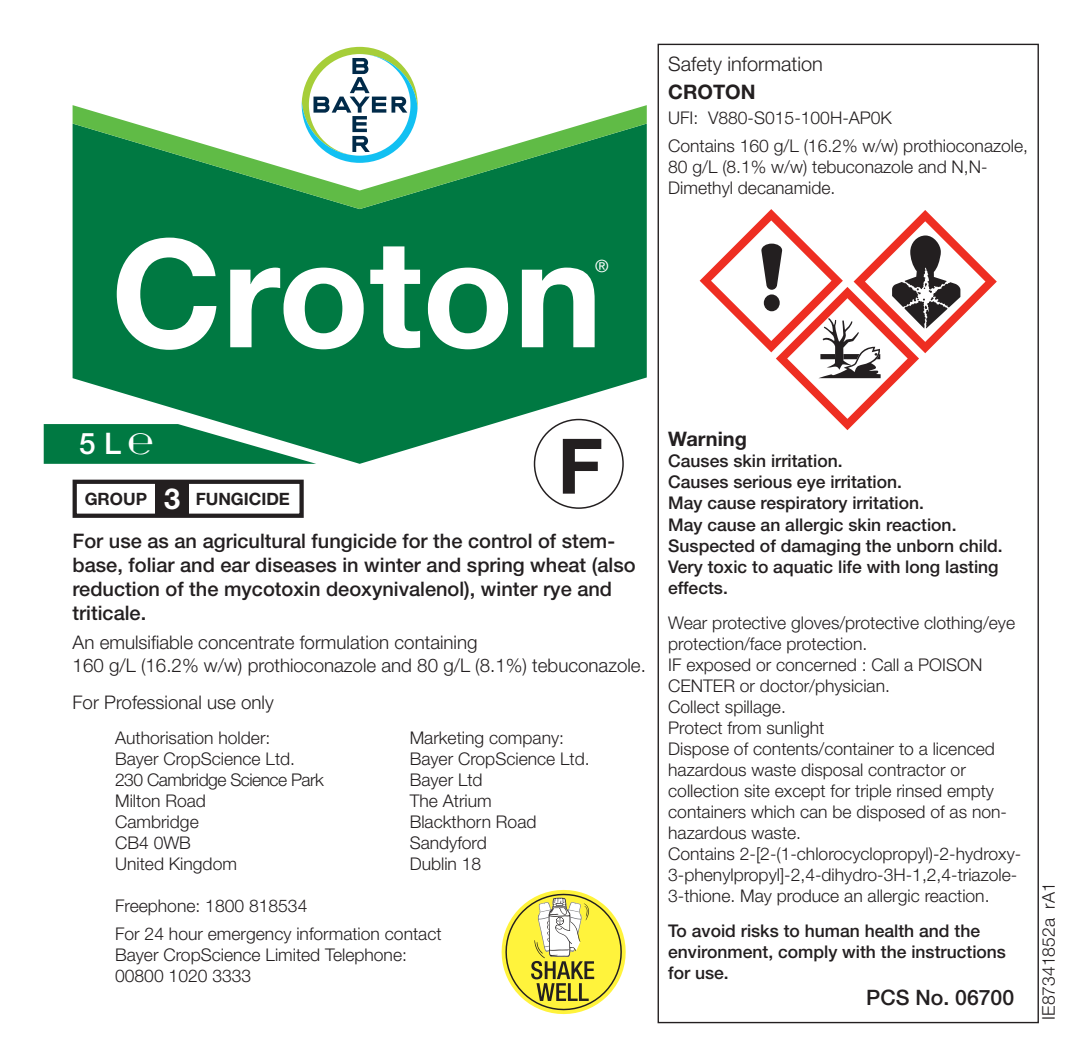
<style>
.page{position:relative;width:1084px;height:1064px;background:#fff}
.page>*{position:absolute;margin:0;border:0;box-sizing:border-box;transform-origin:0 0}
.t1{font:700 150px "Helvetica Neue LT Std";color:#fff}
.t2{font:500 29.75px "Helvetica Neue LT Std";color:#fff}
.t3{font:700 29px "Helvetica Neue LT Std";color:#fff}
.t4{font:500 21.25px "Helvetica Neue LT Std";color:#231f20}
.t5{font:500 20px/24px "Helvetica Neue LT Std";color:#231f20}
.t6{font:300 20px "Helvetica Neue LT Std";color:#231f20}
.t7{font:700 20px "Helvetica Neue LT Std";color:#231f20}
.t8{font:300 18.75px/22.5px "Helvetica Neue LT Std";color:#231f20}
.t9{font:300 17.5px/21px "Helvetica Neue LT Std";color:#231f20}
.t10{font:500 17.5px/21px "Helvetica Neue LT Std";color:#231f20}
.t11{font:300 17.5px "Helvetica Neue LT Std";letter-spacing:-.03em;color:#231f20}
.t12{font:700 17px "Helvetica Neue LT Std";color:#231f20}
.t13{font:17px "Helvetica Neue LT Std";color:#fff}
</style>
<div class="page">
<svg style="left:73px;top:209px;width:574px;height:254px;background:#188554"></svg>
<svg style="left:73px;top:105px;width:574px;height:104px"></svg>
<svg style="left:302px;top:47px;width:116px;height:116px"></svg>
<div style="left:534px;top:419px;width:89px;height:89px;background:#fff;border-radius:50%"></div>
<svg style="left:563px;top:439px;width:38px;height:54px"></svg>
<svg style="left:699px;top:209px;width:298px;height:221px"></svg>
<div style="left:73px;top:479px;width:231px;height:38px;border:4px solid #231f20"></div>
<div style="left:155px;top:481px;width:34px;height:34px;background:#231f20"></div>
<svg style="left:502px;top:889px;width:124px;height:124px"></svg>
<svg style="left:44px;top:424px;width:272px;height:39px;background:#258c5d"></svg>
<p class="t1" style="left:111px;top:201px;width:493px">Croton</p>
<p class="t13" style="left:595px;top:255px;width:15px">®</p>
<p class="t6" style="left:668px;top:51px;width:156px">Safety information</p>
<p class="t7" style="left:668px;top:80px;width:89px">CROTON</p>
<p class="t9" style="left:668px;top:107px;width:225px">UFI: V880-S015-100H-AP0K</p>
<p class="t9" style="left:668px;top:135px;width:361px">Contains 160 g/L (16.2% w/w) prothioconazole,<br>80 g/L (8.1% w/w) tebuconazole and N,N-<br>Dimethyl decanamide.</p>
<p class="t2" style="left:79px;top:426px;width:43px">5 L</p>
<p class="t12" style="left:85px;top:488px;width:64px">GROUP</p>
<p class="t3" style="left:164px;top:480px;width:18px">3</p>
<p class="t12" style="left:196px;top:488px;width:96px">FUNGICIDE</p>
<p class="t5" style="left:73px;top:528px;width:564px">For use as an agricultural fungicide for the control of stem&shy;base, foliar and ear diseases in winter and spring wheat (also reduction of the mycotoxin deoxynivalenol), winter rye and triticale.</p>
<p class="t8" style="left:73px;top:631px;width:575px">An emulsifiable concentrate formulation containing<br>160 g/L (16.2% w/w) prothioconazole and 80 g/L (8.1%) tebuconazole.</p>
<p class="t8" style="left:73px;top:690px;width:203px">For Professional use only</p>
<p class="t9" style="left:115px;top:726px;width:157px">Authorisation holder:</p>
<p class="t9" style="left:115px;top:747px;width:181px">Bayer CropScience Ltd.</p>
<p class="t11" style="left:115px;top:768px;width:210px">230 Cambridge Science Park</p>
<p class="t9" style="left:115px;top:789px;width:92px">Milton Road</p>
<p class="t9" style="left:115px;top:810px;width:85px">Cambridge</p>
<p class="t9" style="left:115px;top:831px;width:77px">CB4 0WB</p>
<p class="t9" style="left:115px;top:852px;width:123px">United Kingdom</p>
<p class="t9" style="left:410px;top:726px;width:156px">Marketing company:</p>
<p class="t9" style="left:410px;top:747px;width:181px">Bayer CropScience Ltd.</p>
<p class="t9" style="left:410px;top:768px;width:74px">Bayer Ltd</p>
<p class="t9" style="left:410px;top:789px;width:84px">The Atrium</p>
<p class="t9" style="left:410px;top:810px;width:128px">Blackthorn Road</p>
<p class="t9" style="left:410px;top:831px;width:79px">Sandyford</p>
<p class="t9" style="left:410px;top:852px;width:73px">Dublin 18</p>
<p class="t9" style="left:115px;top:894px;width:194px">Freephone: 1800 818534</p>
<p class="t9" style="left:115px;top:922px;width:328px">For 24 hour emergency information contact<br>Bayer CropScience Limited Telephone:<br>00800 1020 3333</p>
<p class="t7" style="left:668px;top:427px;width:80px">Warning</p>
<p class="t10" style="left:668px;top:450px;width:176px">Causes skin irritation.</p>
<p class="t10" style="left:668px;top:471px;width:235px">Causes serious eye irritation.</p>
<p class="t10" style="left:668px;top:492px;width:257px">May cause respiratory irritation.</p>
<p class="t10" style="left:668px;top:513px;width:290px">May cause an allergic skin reaction.</p>
<p class="t10" style="left:668px;top:534px;width:336px">Suspected of damaging the unborn child.</p>
<p class="t10" style="left:668px;top:555px;width:332px">Very toxic to aquatic life with long lasting effects.</p>
<p class="t9" style="left:668px;top:611px;width:348px">Wear protective gloves/protective clothing/eye protection/face protection.</p>
<p class="t9" style="left:668px;top:653px;width:316px">IF exposed or concerned : Call a POISON<br>CENTER or doctor/physician.</p>
<p class="t9" style="left:668px;top:695px;width:119px">Collect spillage.</p>
<p class="t9" style="left:668px;top:716px;width:158px">Protect from sunlight</p>
<p class="t9" style="left:668px;top:737px;width:340px">Dispose of contents/container to a licenced hazardous waste disposal contractor or collection site except for triple rinsed empty containers which can be disposed of as non&shy;hazardous waste.</p>
<p class="t9" style="left:668px;top:842px;width:355px">Contains 2-[2-(1-chlorocyclopropyl)-2-hydroxy-<br>3-phenylpropyl]-2,4-dihydro-3H-1,2,4-triazole-<br>3-thione. May produce an allergic reaction.</p>
<p class="t10" style="left:668px;top:920px;width:339px">To avoid risks to human health and the environment, comply with the instructions for use.</p>
<p class="t4" style="left:866px;top:984px;width:150px">PCS No. 06700</p>
<p class="t9" style="left:1038px;top:1019px;width:139px;rotate:-90deg">IE87341852a rA1</p>
</div>
